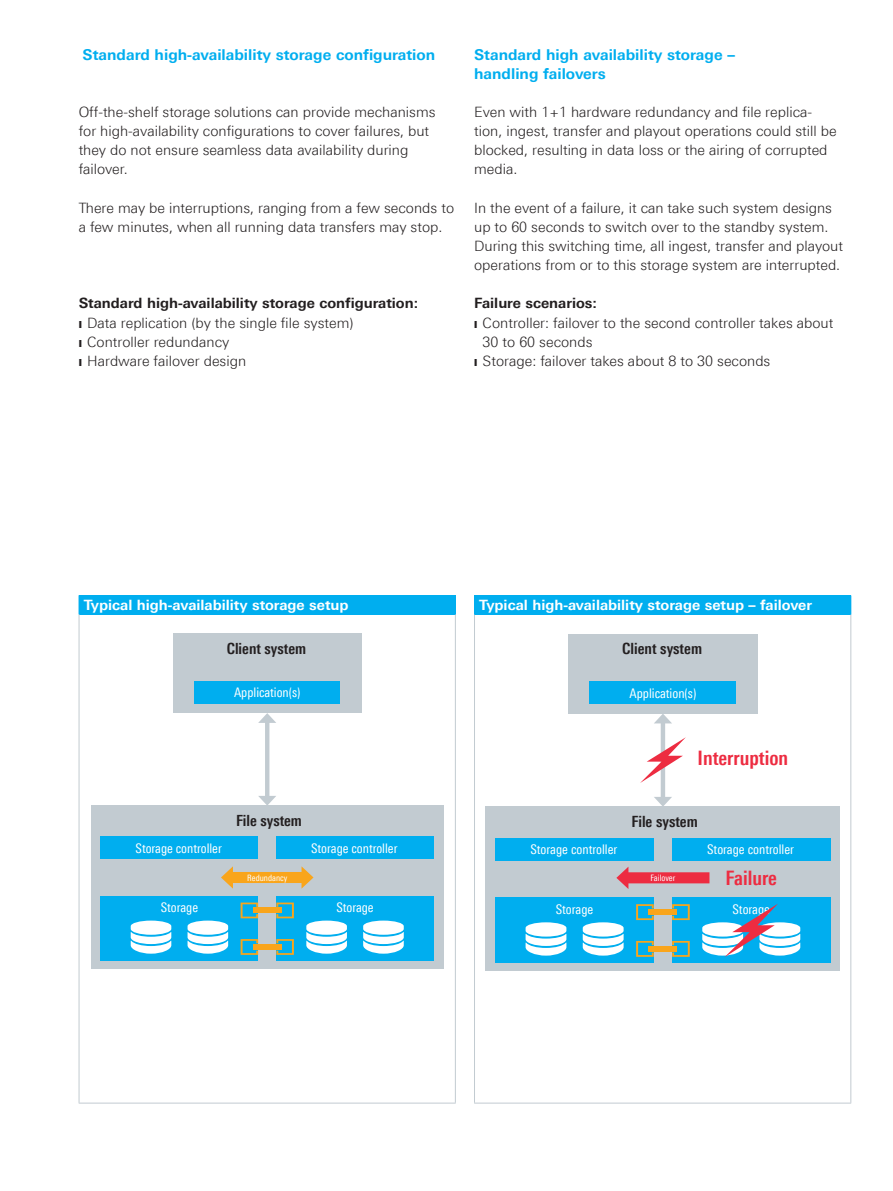
<style>
.page{position:relative;width:893px;height:1191px;background:#fff}
.page>*{position:absolute;margin:0;border:0;box-sizing:border-box;transform-origin:0 0}
.t1{font:700 19.95px "Linotype Univers 620 Cn";color:#ed2c41}
.t2{font:700 15.45px "Linotype Univers 620 Cn";color:#231f20}
.t3{font:700 15px/19.2px "Linotype Univers 630";color:#00aeef}
.t4{font:300 14.25px/19.2px "Linotype Univers 330";color:#231f20}
.t5{font:700 14.25px "Linotype Univers 630";color:#fff}
.t6{font:700 14.25px "Linotype Univers 630";color:#231f20}
.t7{font:13.35px "Linotype Univers 420 Cn";color:#fff}
.t8{font:13.2px "Linotype Univers 420 Cn";color:#fff}
.t9{font:8.85px "Linotype Univers 420 Cn";color:#fff}
</style>
<div class="page">
<div style="left:79px;top:595px;width:376px;height:19px;background:#00aeef"></div>
<svg style="left:455px;top:595px;width:1px;height:19px"></svg>
<hr style="left:79px;top:614px;width:1px;height:488px;background:#c2cbd1">
<hr style="left:455px;top:614px;width:1px;height:488px;background:#c2cbd1">
<hr style="left:79px;top:1102px;width:377px;height:1px;background:#c2cbd1">
<div style="left:173px;top:634px;width:188px;height:79px;background:#c2cbd1"></div>
<div style="left:91px;top:805px;width:352px;height:163px;background:#c2cbd1"></div>
<div style="left:195px;top:681px;width:145px;height:22px;background:#00aeef"></div>
<div style="left:101px;top:836px;width:157px;height:23px;background:#00aeef"></div>
<div style="left:101px;top:896px;width:157px;height:65px;background:#00aeef"></div>
<div style="left:276px;top:836px;width:158px;height:23px;background:#00aeef"></div>
<div style="left:276px;top:896px;width:158px;height:65px;background:#00aeef"></div>
<hr style="left:265px;top:719px;width:4px;height:80px;background:#c2cbd1">
<svg style="left:258px;top:713px;width:18px;height:10px"></svg>
<svg style="left:258px;top:796px;width:18px;height:9px"></svg>
<div style="left:228px;top:872px;width:78px;height:11px;background:#f9a51b"></div>
<svg style="left:221px;top:866px;width:12px;height:22px"></svg>
<svg style="left:302px;top:867px;width:11px;height:21px"></svg>
<svg style="left:131px;top:920px;width:40px;height:33px"></svg>
<svg style="left:306px;top:920px;width:41px;height:33px"></svg>
<svg style="left:188px;top:920px;width:40px;height:33px"></svg>
<svg style="left:363px;top:920px;width:41px;height:33px"></svg>
<div style="left:253px;top:907px;width:28px;height:6px;background:#f9a51b"></div>
<div style="left:253px;top:944px;width:28px;height:5px;background:#f9a51b"></div>
<svg style="left:241px;top:902px;width:17px;height:16px"></svg>
<svg style="left:241px;top:939px;width:17px;height:16px"></svg>
<svg style="left:276px;top:902px;width:18px;height:16px"></svg>
<svg style="left:276px;top:939px;width:18px;height:16px"></svg>
<div style="left:474px;top:595px;width:377px;height:19px;background:#00aeef"></div>
<hr style="left:474px;top:614px;width:1px;height:488px;background:#c2cbd1">
<hr style="left:850px;top:614px;width:1px;height:488px;background:#c2cbd1">
<hr style="left:474px;top:1102px;width:377px;height:1px;background:#c2cbd1">
<div style="left:568px;top:634px;width:190px;height:79px;background:#c2cbd1"></div>
<div style="left:486px;top:806px;width:354px;height:164px;background:#c2cbd1"></div>
<div style="left:590px;top:682px;width:146px;height:22px;background:#00aeef"></div>
<div style="left:495px;top:838px;width:159px;height:22px;background:#00aeef"></div>
<div style="left:495px;top:897px;width:159px;height:66px;background:#00aeef"></div>
<div style="left:672px;top:838px;width:158px;height:22px;background:#00aeef"></div>
<div style="left:672px;top:897px;width:158px;height:66px;background:#00aeef"></div>
<hr style="left:661px;top:720px;width:4px;height:80px;background:#c2cbd1">
<svg style="left:654px;top:713px;width:18px;height:10px"></svg>
<svg style="left:654px;top:797px;width:18px;height:9px"></svg>
<div style="left:624px;top:872px;width:85px;height:11px;background:#ed2c41"></div>
<svg style="left:616px;top:867px;width:12px;height:22px"></svg>
<svg style="left:526px;top:922px;width:40px;height:33px"></svg>
<svg style="left:583px;top:922px;width:41px;height:33px"></svg>
<svg style="left:702px;top:903px;width:98px;height:54px"></svg>
<svg style="left:640px;top:737px;width:46px;height:46px"></svg>
<div style="left:649px;top:909px;width:28px;height:6px;background:#f9a51b"></div>
<div style="left:649px;top:946px;width:28px;height:5px;background:#f9a51b"></div>
<svg style="left:636px;top:904px;width:18px;height:16px"></svg>
<svg style="left:636px;top:941px;width:18px;height:15px"></svg>
<svg style="left:672px;top:904px;width:18px;height:16px"></svg>
<svg style="left:672px;top:941px;width:18px;height:15px"></svg>
<p class="t3" style="left:83px;top:44px;width:354px">Standard high-availability storage configuration</p>
<p class="t4" style="left:79px;top:102px;width:358px">Off-the-shelf storage solutions can provide mechanisms for high-availability configurations to cover failures, but they do not ensure seamless data availability during failover.</p>
<p class="t4" style="left:79px;top:198px;width:377px">There may be interruptions, ranging from a few seconds to a few minutes, when all running data transfers may stop.</p>
<p class="t6" style="left:79px;top:295px;width:341px">Standard high-availability storage configuration:</p>
<p class="t4" style="left:79px;top:313px;width:276px">❙ Data replication (by the single file system) ❙ Controller redundancy<br>❙ Hardware failover design</p>
<p class="t3" style="left:474px;top:44px;width:262px">Standard high availability storage – handling failovers</p>
<p class="t4" style="left:474px;top:102px;width:364px">Even with 1+1 hardware redundancy and file replica&shy;tion, ingest, transfer and playout operations could still be blocked, resulting in data loss or the airing of corrupted media.</p>
<p class="t4" style="left:474px;top:198px;width:370px">In the event of a failure, it can take such system designs up to 60 seconds to switch over to the standby system.<br>During this switching time, all ingest, transfer and playout operations from or to this storage system are interrupted.</p>
<p class="t6" style="left:474px;top:295px;width:124px">Failure scenarios:</p>
<p class="t4" style="left:474px;top:313px;width:361px">❙ Controller: failover to the second controller takes about</p>
<p class="t4" style="left:483px;top:332px;width:111px">30 to 60 seconds</p>
<p class="t4" style="left:474px;top:351px;width:298px">❙ Storage: failover takes about 8 to 30 seconds</p>
<p class="t5" style="left:84px;top:596px;width:266px">Typical high-availability storage setup</p>
<p class="t2" style="left:227px;top:639px;width:81px">Client system</p>
<p class="t5" style="left:479px;top:596px;width:334px">Typical high-availability storage setup – failover</p>
<p class="t2" style="left:622px;top:640px;width:81px">Client system</p>
<p class="t8" style="left:234px;top:685px;width:68px">Application(s)</p>
<p class="t7" style="left:629px;top:685px;width:68px">Application(s)</p>
<h1 class="t1" style="left:697px;top:746px;width:92px">Interruption</h1>
<p class="t2" style="left:236px;top:811px;width:67px">File system</p>
<p class="t2" style="left:632px;top:812px;width:68px">File system</p>
<p class="t8" style="left:136px;top:840px;width:88px">Storage controller</p>
<p class="t8" style="left:311px;top:840px;width:88px">Storage controller</p>
<p class="t7" style="left:530px;top:841px;width:88px">Storage controller</p>
<p class="t7" style="left:707px;top:841px;width:88px">Storage controller</p>
<p class="t9" style="left:247px;top:872px;width:42px">Redundancy</p>
<p class="t9" style="left:650px;top:872px;width:26px">Failover</p>
<h1 class="t1" style="left:726px;top:866px;width:53px">Failure</h1>
<p class="t8" style="left:161px;top:899px;width:39px">Storage</p>
<p class="t8" style="left:336px;top:899px;width:39px">Storage</p>
<p class="t7" style="left:556px;top:901px;width:39px">Storage</p>
<p class="t7" style="left:732px;top:901px;width:39px">Storage</p>
</div>
